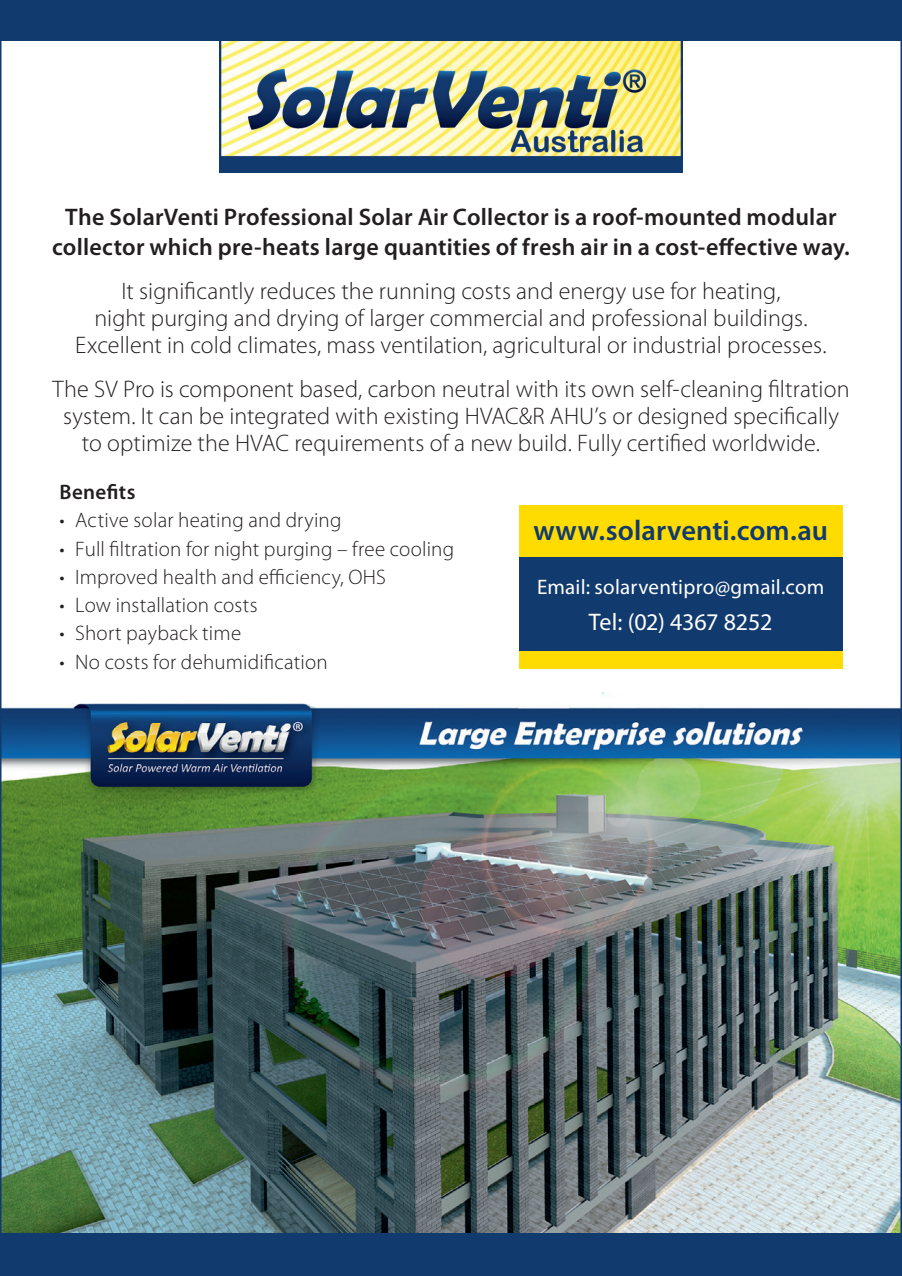
<style>
.page{position:relative;width:902px;height:1276px;background:#fff}
.page>*{position:absolute;margin:0;border:0;box-sizing:border-box;transform-origin:0 0}
.t1{font:600 28.5px "Myriad Pro";letter-spacing:.005em;color:#113a6f}
.t2{font:300 24px/27px "Myriad Pro";letter-spacing:.005em;color:#231f20;text-align:center}
.t3{font:600 24px/30px "Myriad Pro";letter-spacing:.01em;color:#231f20;text-align:center}
.t4{font:24px "Myriad Pro";letter-spacing:-.015em;color:#fff}
.t5{font:300 21px "Myriad Pro";letter-spacing:.01em;color:#231f20}
.t6{font:21px "Myriad Pro";letter-spacing:.01em;color:#fff}
.t7{font:600 21px "Myriad Pro";letter-spacing:.02em;color:#231f20}
</style>
<div class="page">
<img style="left:219px;top:41px;width:463px;height:131px">
<img style="left:3px;top:692px;width:895px;height:541px">
<div style="left:0;top:0;width:901px;height:41px;background:#113a6f"></div>
<div style="left:0;top:1233px;width:901px;height:43px;background:#113a6f"></div>
<div style="left:519px;top:556px;width:323px;height:95px;background:#113a6f"></div>
<div style="left:519px;top:651px;width:323px;height:17px;background:#ffdc01"></div>
<div style="left:519px;top:505px;width:323px;height:51px;background:#ffdc01"></div>
<p class="t3" style="left:52px;top:202px;width:799px">The SolarVenti Professional Solar Air Collector is a roof-mounted modular collector which pre-heats large quantities of fresh air in a cost-effective way.</p>
<p class="t2" style="left:75px;top:278px;width:752px">It significantly reduces the running costs and energy use for heating,<br>night purging and drying of larger commercial and professional buildings.<br>Excellent in cold climates, mass ventilation, agricultural or industrial processes.</p>
<p class="t2" style="left:52px;top:376px;width:798px">The SV Pro is component based, carbon neutral with its own self-cleaning filtration system. It can be integrated with existing HVAC&amp;R AHU’s or designed specifically to optimize the HVAC requirements of a new build. Fully certified worldwide.</p>
<p class="t7" style="left:60px;top:480px;width:77px">Benefits</p>
<p class="t5" style="left:60px;top:509px;width:283px">• Active solar heating and drying</p>
<p class="t5" style="left:60px;top:537px;width:396px">• Full filtration for night purging – free cooling</p>
<p class="t5" style="left:60px;top:565px;width:328px">• Improved health and efficiency, OHS</p>
<p class="t5" style="left:60px;top:593px;width:199px">• Low installation costs</p>
<p class="t5" style="left:60px;top:622px;width:183px">• Short payback time</p>
<p class="t5" style="left:60px;top:650px;width:270px">• No costs for dehumidification</p>
<p class="t1" style="left:533px;top:514px;width:296px">www.solarventi.com.au</p>
<p class="t6" style="left:537px;top:575px;width:289px">Email: solarventipro@gmail.com</p>
<p class="t4" style="left:589px;top:609px;width:185px">Tel: (02) 4367 8252</p>
</div>
